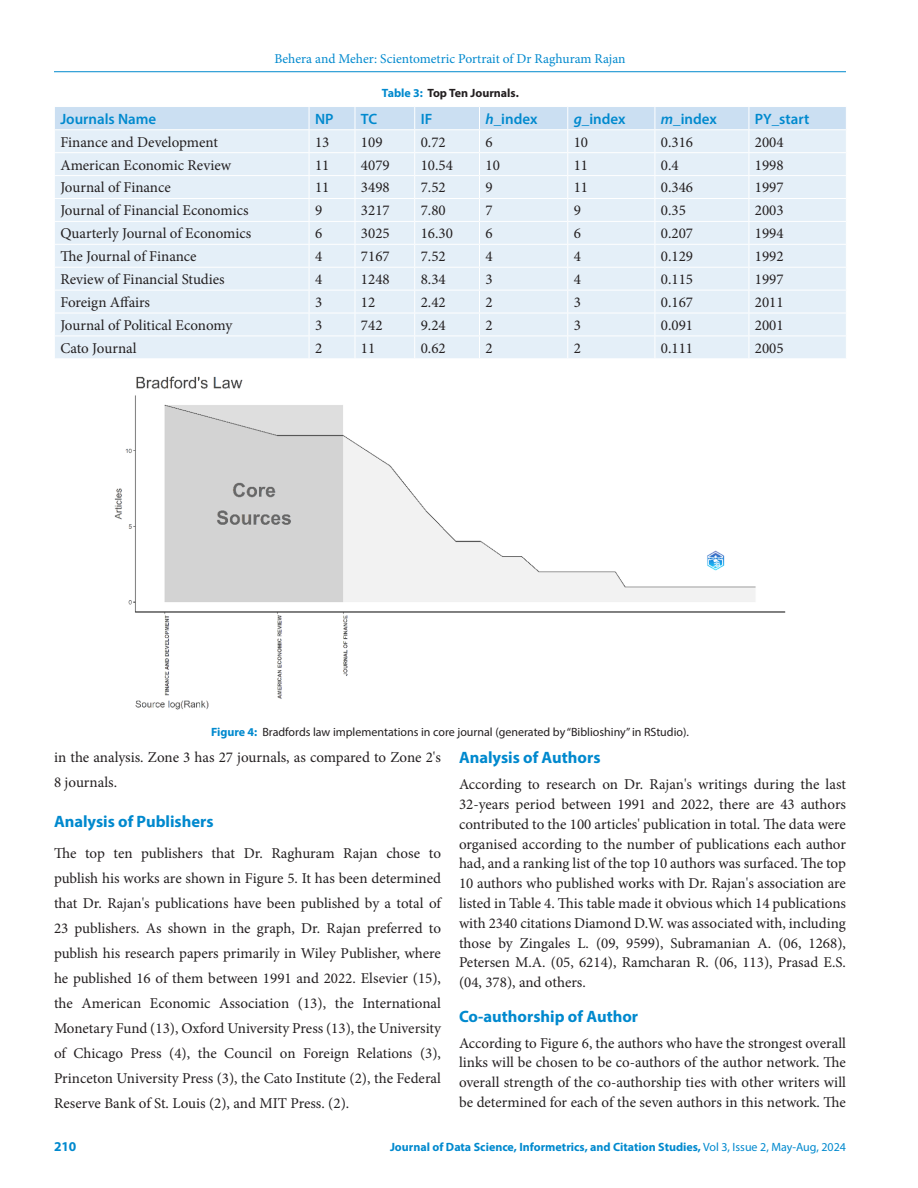
<style>
.page{position:relative;width:918px;height:1188px;background:#fff}
.page>*{position:absolute;margin:0;border:0;box-sizing:border-box;transform-origin:0 0}
.Heading_2{font:700 16.5px "Myriad Pro";color:#0089ce}
.Body_text__FO{font:15px/19.8px "Minion Pro";color:#231f20;text-align:justify}
.Table_Body{font:15px "Minion Pro";color:#231f20}
.Table_Header{font:600 15px "Myriad Pro";color:#0089ce}
.t1{font:13.5px "Minion Pro";color:#0089ce}
.t2{font:700 13.5px "Myriad Pro";color:#0089ce}
.FIG_Caption{font:12px "Myriad Pro";color:#231f20}
.t3{font:700 12px "Myriad Pro";color:#0089ce}
.Table_Caption{font:700 12px "Myriad Pro";color:#231f20}
.s1{color:#0089ce}
.s2{font-style:italic}
.s3{font-weight:700;color:#0089ce}
.s4{font-weight:400}
</style>
<div class="page">
<hr style="left:54px;top:71px;width:792px;height:1px;background:#0089ce">
<svg style="left:55px;top:107px;width:791px;height:251px;background:#e2eef7"></svg>
<img style="left:114px;top:376px;width:672px;height:334px">
<p class="t1" style="left:274px;top:50px;width:353px">Behera and Meher: Scientometric Portrait of Dr Raghuram Rajan</p>
<p class="Table_Caption" style="left:382px;top:85px;width:138px"><span class="s1">Table 3:</span> Top Ten Journals.</p>
<p class="Table_Header" style="left:60px;top:109px;width:97px">Journals Name</p>
<p class="Table_Header" style="left:315px;top:109px;width:20px">NP</p>
<p class="Table_Header" style="left:361px;top:109px;width:18px">TC</p>
<p class="Table_Header" style="left:421px;top:109px;width:13px">IF</p>
<p class="Table_Header" style="left:486px;top:109px;width:53px"><span class="s2">h</span>_index</p>
<p class="Table_Header" style="left:574px;top:109px;width:53px"><span class="s2">g</span>_index</p>
<p class="Table_Header" style="left:661px;top:109px;width:57px"><span class="s2">m</span>_index</p>
<p class="Table_Header" style="left:755px;top:109px;width:56px">PY_start</p>
<p class="Table_Body" style="left:60px;top:132px;width:159px">Finance and Development</p>
<p class="Table_Body" style="left:315px;top:132px;width:16px">13</p>
<p class="Table_Body" style="left:361px;top:132px;width:23px">109</p>
<p class="Table_Body" style="left:421px;top:132px;width:27px">0.72</p>
<p class="Table_Body" style="left:486px;top:132px;width:9px">6</p>
<p class="Table_Body" style="left:574px;top:132px;width:16px">10</p>
<p class="Table_Body" style="left:661px;top:132px;width:34px">0.316</p>
<p class="Table_Body" style="left:755px;top:132px;width:30px">2004</p>
<p class="Table_Body" style="left:60px;top:155px;width:172px">American Economic Review</p>
<p class="Table_Body" style="left:315px;top:155px;width:16px">11</p>
<p class="Table_Body" style="left:361px;top:155px;width:30px">4079</p>
<p class="Table_Body" style="left:421px;top:155px;width:34px">10.54</p>
<p class="Table_Body" style="left:486px;top:155px;width:16px">10</p>
<p class="Table_Body" style="left:574px;top:155px;width:16px">11</p>
<p class="Table_Body" style="left:661px;top:155px;width:19px">0.4</p>
<p class="Table_Body" style="left:755px;top:155px;width:30px">1998</p>
<p class="Table_Body" style="left:60px;top:178px;width:112px">Journal of Finance</p>
<p class="Table_Body" style="left:315px;top:178px;width:16px">11</p>
<p class="Table_Body" style="left:361px;top:178px;width:30px">3498</p>
<p class="Table_Body" style="left:421px;top:178px;width:27px">7.52</p>
<p class="Table_Body" style="left:486px;top:178px;width:9px">9</p>
<p class="Table_Body" style="left:574px;top:178px;width:16px">11</p>
<p class="Table_Body" style="left:661px;top:178px;width:34px">0.346</p>
<p class="Table_Body" style="left:755px;top:178px;width:30px">1997</p>
<p class="Table_Body" style="left:60px;top:201px;width:190px">Journal of Financial Economics</p>
<p class="Table_Body" style="left:315px;top:201px;width:9px">9</p>
<p class="Table_Body" style="left:361px;top:201px;width:30px">3217</p>
<p class="Table_Body" style="left:421px;top:201px;width:27px">7.80</p>
<p class="Table_Body" style="left:486px;top:201px;width:9px">7</p>
<p class="Table_Body" style="left:574px;top:201px;width:9px">9</p>
<p class="Table_Body" style="left:661px;top:201px;width:27px">0.35</p>
<p class="Table_Body" style="left:755px;top:201px;width:30px">2003</p>
<p class="Table_Body" style="left:60px;top:223px;width:193px">Quarterly Journal of Economics</p>
<p class="Table_Body" style="left:315px;top:223px;width:9px">6</p>
<p class="Table_Body" style="left:361px;top:223px;width:30px">3025</p>
<p class="Table_Body" style="left:421px;top:223px;width:34px">16.30</p>
<p class="Table_Body" style="left:486px;top:223px;width:9px">6</p>
<p class="Table_Body" style="left:574px;top:223px;width:9px">6</p>
<p class="Table_Body" style="left:661px;top:223px;width:34px">0.207</p>
<p class="Table_Body" style="left:755px;top:223px;width:30px">1994</p>
<p class="Table_Body" style="left:60px;top:246px;width:138px">The Journal of Finance</p>
<p class="Table_Body" style="left:315px;top:246px;width:9px">4</p>
<p class="Table_Body" style="left:361px;top:246px;width:30px">7167</p>
<p class="Table_Body" style="left:421px;top:246px;width:27px">7.52</p>
<p class="Table_Body" style="left:486px;top:246px;width:9px">4</p>
<p class="Table_Body" style="left:574px;top:246px;width:9px">4</p>
<p class="Table_Body" style="left:661px;top:246px;width:34px">0.129</p>
<p class="Table_Body" style="left:755px;top:246px;width:30px">1992</p>
<p class="Table_Body" style="left:60px;top:269px;width:166px">Review of Financial Studies</p>
<p class="Table_Body" style="left:315px;top:269px;width:9px">4</p>
<p class="Table_Body" style="left:361px;top:269px;width:30px">1248</p>
<p class="Table_Body" style="left:421px;top:269px;width:27px">8.34</p>
<p class="Table_Body" style="left:486px;top:269px;width:9px">3</p>
<p class="Table_Body" style="left:574px;top:269px;width:9px">4</p>
<p class="Table_Body" style="left:661px;top:269px;width:34px">0.115</p>
<p class="Table_Body" style="left:755px;top:269px;width:30px">1997</p>
<p class="Table_Body" style="left:60px;top:292px;width:91px">Foreign Affairs</p>
<p class="Table_Body" style="left:315px;top:292px;width:9px">3</p>
<p class="Table_Body" style="left:361px;top:292px;width:16px">12</p>
<p class="Table_Body" style="left:421px;top:292px;width:27px">2.42</p>
<p class="Table_Body" style="left:486px;top:292px;width:9px">2</p>
<p class="Table_Body" style="left:574px;top:292px;width:9px">3</p>
<p class="Table_Body" style="left:661px;top:292px;width:34px">0.167</p>
<p class="Table_Body" style="left:755px;top:292px;width:30px">2011</p>
<p class="Table_Body" style="left:60px;top:315px;width:173px">Journal of Political Economy</p>
<p class="Table_Body" style="left:315px;top:315px;width:9px">3</p>
<p class="Table_Body" style="left:361px;top:315px;width:23px">742</p>
<p class="Table_Body" style="left:421px;top:315px;width:27px">9.24</p>
<p class="Table_Body" style="left:486px;top:315px;width:9px">2</p>
<p class="Table_Body" style="left:574px;top:315px;width:9px">3</p>
<p class="Table_Body" style="left:661px;top:315px;width:34px">0.091</p>
<p class="Table_Body" style="left:755px;top:315px;width:30px">2001</p>
<p class="Table_Body" style="left:60px;top:338px;width:78px">Cato Journal</p>
<p class="Table_Body" style="left:315px;top:338px;width:9px">2</p>
<p class="Table_Body" style="left:361px;top:338px;width:16px">11</p>
<p class="Table_Body" style="left:421px;top:338px;width:27px">0.62</p>
<p class="Table_Body" style="left:486px;top:338px;width:9px">2</p>
<p class="Table_Body" style="left:574px;top:338px;width:9px">2</p>
<p class="Table_Body" style="left:661px;top:338px;width:34px">0.111</p>
<p class="Table_Body" style="left:755px;top:338px;width:30px">2005</p>
<p class="FIG_Caption" style="left:211px;top:725px;width:479px"><span class="s3">Figure 4:</span> Bradfords law implementations in core journal (generated by “Biblioshiny” in RStudio).</p>
<p class="Body_text__FO" style="left:54px;top:745px;width:388px;line-height:24.9px">in the analysis. Zone 3 has 27 journals, as compared to Zone 2's<br>8 journals.</p>
<p class="Heading_2" style="left:54px;top:811px;width:161px">Analysis of Publishers</p>
<p class="Body_text__FO" style="left:54px;top:841px;width:389px;line-height:24.9px">The top ten publishers that Dr. Raghuram Rajan chose to publish his works are shown in Figure 5. It has been determined that Dr. Rajan's publications have been published by a total of 23 publishers. As shown in the graph, Dr. Rajan preferred to publish his research papers primarily in Wiley Publisher, where he published 16 of them between 1991 and 2022. Elsevier (15), the American Economic Association (13), the International Monetary Fund (13), Oxford University Press (13), the University of Chicago Press (4), the Council on Foreign Relations (3), Princeton University Press (3), the Cato Institute (2), the Federal Reserve Bank of St. Louis (2), and MIT Press. (2).</p>
<p class="Heading_2" style="left:459px;top:747px;width:143px">Analysis of Authors</p>
<p class="Body_text__FO" style="left:459px;top:775px;width:389px">According to research on Dr. Rajan's writings during the last 32-years period between 1991 and 2022, there are 43 authors contributed to the 100 articles' publication in total. The data were organised according to the number of publications each author had, and a ranking list of the top 10 authors was surfaced. The top 10 authors who published works with Dr. Rajan's association are listed in Table 4. This table made it obvious which 14 publications with 2340 citations Diamond D.W. was associated with, including those by Zingales L. (09, 9599), Subramanian A. (06, 1268), Petersen M.A. (05, 6214), Ramcharan R. (06, 113), Prasad E.S. (04, 378), and others.</p>
<p class="Heading_2" style="left:459px;top:1006px;width:181px">Co-authorship of Author</p>
<p class="Body_text__FO" style="left:459px;top:1033px;width:389px">According to Figure 6, the authors who have the strongest overall links will be chosen to be co-authors of the author network. The overall strength of the co-authorship ties with other writers will be determined for each of the seven authors in this network. The</p>
<p class="t2" style="left:54px;top:1137px;width:24px">210</p>
<p class="t3" style="left:390px;top:1139px;width:457px">Journal of Data Science, Informetrics, and Citation Studies, <span class="s4">Vol 3, Issue 2, May-Aug, 2024</span></p>
</div>
